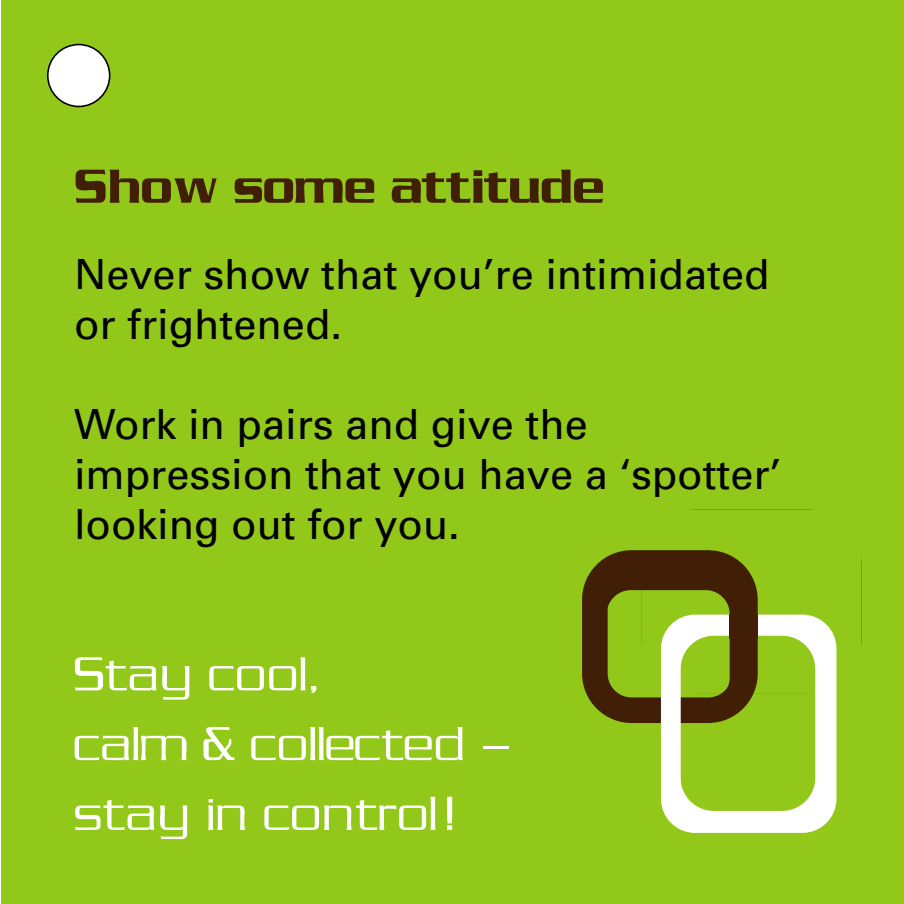
<style>
.page{position:relative;width:904px;height:904px;background:#fff}
.page>*{position:absolute;margin:0;border:0;box-sizing:border-box;transform-origin:0 0}
.t1{font:51.2px/69.6px "Boost Light S Si";color:#fff}
.t2{font:51.2px "Boost S Si";color:#411e06}
.t3{font:41.6px/50px "Univers";color:#000}
</style>
<div class="page">
<div style="left:1px;top:0;width:903px;height:904px;background:#92c819"></div>
<svg style="left:672px;top:626px;width:165px;height:207px;background:#eef6dc"></svg>
<svg style="left:582px;top:550px;width:246px;height:274px"></svg>
<div style="left:730px;top:614px;width:28px;height:24px;background:#411e06"></div>
<div style="left:763px;top:669px;width:14px;height:24px;background:#92c819"></div>
<div style="left:48px;top:45px;width:61px;height:61px;background:#fff;border-radius:50%"></div>
<div style="left:47px;top:44px;width:63px;height:63px;border:3px solid #000;border-radius:50%"></div>
<p class="t2" style="left:74px;top:155px;width:531px">Show some attitude</p>
<p class="t3" style="left:74px;top:253px;width:697px">Never show that you’re intimidated or frightened.</p>
<p class="t3" style="left:74px;top:403px;width:709px">Work in pairs and give the impression that you have a ‘spotter’ looking out for you.</p>
<p class="t1" style="left:74px;top:647px;width:437px">Stay cool,<br>calm &amp; collected – stay in control!</p>
</div>
